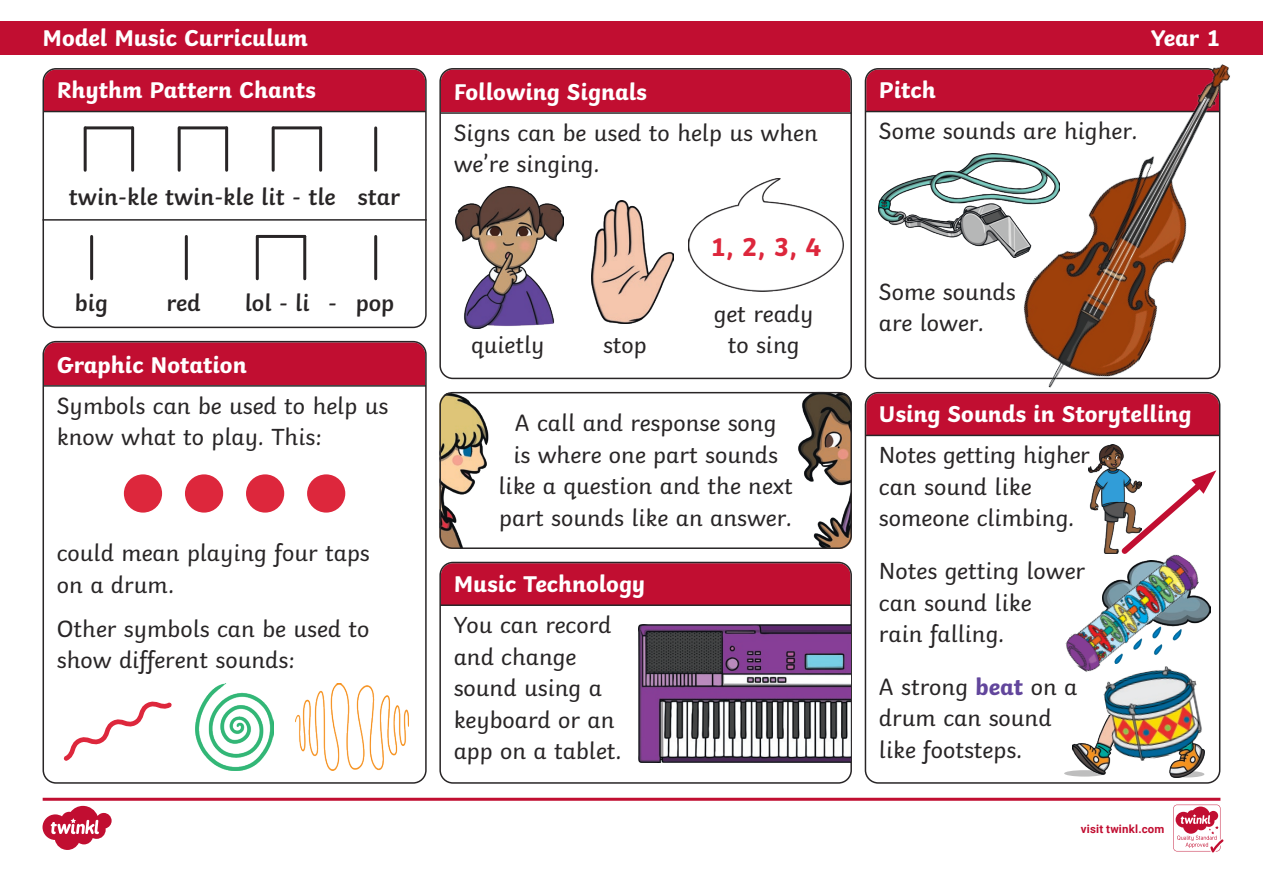
<style>
.page{position:relative;width:1263px;height:893px;background:#fff}
.page>*{position:absolute;margin:0;border:0;box-sizing:border-box;transform-origin:0 0}
.Heading_2{font:700 27px "Twinkl";color:#dd273c}
.KS1_Body_Copy{font:24px/31.5px "Twinkl";color:#282526}
.Heading_3_Bordered{font:700 24px "Twinkl";color:#fff}
.KS1_Body_Copy-2{font:600 24px "Twinkl";color:#282526}
.t1{font:700 11.4px "Roboto";letter-spacing:.02em;color:#c10e31}
.s1{font-weight:700;color:#62469c}
</style>
<div class="page">
<div style="left:0;top:21px;width:1263px;height:34px;background:#c10e31"></div>
<img style="left:442px;top:392px;width:47px;height:157px">
<img style="left:798px;top:392px;width:54px;height:157px">
<div style="left:439px;top:392px;width:413px;height:157px;border:2px solid #282526;border-radius:13px"></div>
<div style="left:44px;top:70px;width:381px;height:41px;background:#c10e31"></div>
<hr style="left:43px;top:111px;width:383px;height:1px;background:#282526">
<div style="left:43px;top:68px;width:384px;height:260px;border:2px solid #282526;border-radius:13px"></div>
<hr style="left:85px;top:126px;width:48px;height:3px;background:#282526">
<hr style="left:84px;top:128px;width:3px;height:42px;background:#282526">
<hr style="left:131px;top:128px;width:3px;height:42px;background:#282526">
<hr style="left:179px;top:126px;width:48px;height:3px;background:#282526">
<hr style="left:178px;top:128px;width:3px;height:42px;background:#282526">
<hr style="left:225px;top:128px;width:3px;height:42px;background:#282526">
<hr style="left:273px;top:126px;width:48px;height:3px;background:#282526">
<hr style="left:272px;top:128px;width:3px;height:42px;background:#282526">
<hr style="left:319px;top:128px;width:3px;height:42px;background:#282526">
<hr style="left:374px;top:128px;width:3px;height:42px;background:#282526">
<hr style="left:257px;top:235px;width:48px;height:3px;background:#282526">
<hr style="left:256px;top:236px;width:3px;height:43px;background:#282526">
<hr style="left:303px;top:236px;width:3px;height:43px;background:#282526">
<hr style="left:374px;top:236px;width:3px;height:43px;background:#282526">
<hr style="left:185px;top:236px;width:3px;height:43px;background:#282526">
<hr style="left:90px;top:236px;width:3px;height:43px;background:#282526">
<hr style="left:43px;top:219px;width:384px;height:2px;background:#282526">
<div style="left:441px;top:70px;width:409px;height:42px;background:#c10e31"></div>
<hr style="left:440px;top:112px;width:411px;height:2px;background:#282526">
<div style="left:439px;top:68px;width:413px;height:311px;border:2px solid #282526;border-radius:13px"></div>
<img style="left:688px;top:178px;width:155px;height:113px">
<img style="left:455px;top:186px;width:108px;height:142px">
<img style="left:591px;top:201px;width:83px;height:123px">
<div style="left:441px;top:563px;width:409px;height:41px;background:#c10e31"></div>
<hr style="left:440px;top:604px;width:411px;height:2px;background:#282526">
<div style="left:439px;top:562px;width:413px;height:222px;border:2px solid #282526;border-radius:13px"></div>
<img style="left:639px;top:625px;width:211px;height:137px">
<div style="left:44px;top:342px;width:381px;height:43px;background:#c10e31"></div>
<hr style="left:43px;top:385px;width:383px;height:2px;background:#282526">
<div style="left:43px;top:341px;width:384px;height:443px;border:2px solid #282526;border-radius:13px"></div>
<div style="left:124px;top:474px;width:38px;height:39px;background:#dd273c;border-radius:50%"></div>
<div style="left:185px;top:474px;width:38px;height:39px;background:#dd273c;border-radius:50%"></div>
<div style="left:246px;top:474px;width:38px;height:39px;background:#dd273c;border-radius:50%"></div>
<div style="left:307px;top:474px;width:38px;height:39px;background:#dd273c;border-radius:50%"></div>
<svg style="left:64px;top:701px;width:108px;height:60px"></svg>
<img style="left:195px;top:683px;width:79px;height:87px">
<img style="left:295px;top:683px;width:114px;height:88px">
<div style="left:866px;top:393px;width:353px;height:42px;background:#c10e31"></div>
<hr style="left:865px;top:435px;width:355px;height:1px;background:#282526">
<div style="left:865px;top:392px;width:355px;height:392px;border:2px solid #282526;border-radius:13px"></div>
<img style="left:1205px;top:599px;width:6px;height:21px">
<svg style="left:1145px;top:470px;width:71px;height:59px"></svg>
<img style="left:1088px;top:444px;width:54px;height:85px">
<svg style="left:1064px;top:770px;width:41px;height:7px"></svg>
<img style="left:1072px;top:731px;width:133px;height:46px">
<img style="left:1101px;top:697px;width:104px;height:68px">
<img style="left:1065px;top:529px;width:140px;height:168px">
<div style="left:866px;top:70px;width:353px;height:41px;background:#c10e31"></div>
<hr style="left:865px;top:111px;width:355px;height:1px;background:#282526">
<img style="left:879px;top:154px;width:113px;height:93px">
<img style="left:992px;top:64px;width:238px;height:355px">
<svg style="left:43px;top:798px;width:1180px;height:54px"></svg>
<p class="Heading_3_Bordered" style="left:43px;top:18px;width:267px">Model Music Curriculum</p>
<p class="Heading_3_Bordered" style="left:1151px;top:18px;width:71px">Year 1</p>
<p class="Heading_3_Bordered" style="left:57px;top:70px;width:260px">Rhythm Pattern Chants</p>
<p class="KS1_Body_Copy-2" style="left:69px;top:178px;width:333px">twin-kle twin-kle lit - tle star</p>
<p class="KS1_Body_Copy-2" style="left:75px;top:283px;width:35px">big</p>
<p class="KS1_Body_Copy-2" style="left:167px;top:283px;width:36px">red</p>
<p class="KS1_Body_Copy-2" style="left:245px;top:283px;width:151px">lol - li - pop</p>
<p class="Heading_3_Bordered" style="left:57px;top:345px;width:191px">Graphic Notation</p>
<p class="KS1_Body_Copy" style="left:57px;top:388px;width:333px">Symbols can be used to help us know what to play. This:</p>
<p class="KS1_Body_Copy" style="left:57px;top:535px;width:315px">could mean playing four taps on a drum.</p>
<p class="KS1_Body_Copy" style="left:57px;top:611px;width:314px">Other symbols can be used to show different sounds:</p>
<p class="Heading_3_Bordered" style="left:454px;top:72px;width:195px">Following Signals</p>
<p class="KS1_Body_Copy" style="left:454px;top:115px;width:366px">Signs can be used to help us when we’re singing.</p>
<p class="KS1_Body_Copy" style="left:471px;top:327px;width:75px">quietly</p>
<p class="KS1_Body_Copy" style="left:603px;top:327px;width:45px">stop</p>
<p class="Heading_2" style="left:710px;top:224px;width:113px">1, 2, 3, 4</p>
<p class="KS1_Body_Copy" style="left:714px;top:296px;width:101px;text-align:center">get ready to sing</p>
<p class="KS1_Body_Copy" style="left:498px;top:405px;width:296px;text-align:center">A call and response song<br>is where one part sounds like a question and the next part sounds like an answer.</p>
<p class="Heading_3_Bordered" style="left:454px;top:564px;width:193px">Music Technology</p>
<p class="KS1_Body_Copy" style="left:454px;top:607px;width:169px">You can record and change sound using a keyboard or an app on a tablet.</p>
<p class="Heading_3_Bordered" style="left:879px;top:70px;width:58px">Pitch</p>
<p class="KS1_Body_Copy" style="left:879px;top:114px;width:260px">Some sounds are higher.</p>
<p class="KS1_Body_Copy" style="left:879px;top:274px;width:138px">Some sounds are lower.</p>
<p class="Heading_3_Bordered" style="left:879px;top:394px;width:314px">Using Sounds in Storytelling</p>
<p class="KS1_Body_Copy" style="left:879px;top:437px;width:212px">Notes getting higher can sound like someone climbing.</p>
<p class="KS1_Body_Copy" style="left:879px;top:553px;width:208px">Notes getting lower can sound like<br>rain falling.</p>
<p class="KS1_Body_Copy" style="left:879px;top:669px;width:200px">A strong <span class="s1">beat</span> on a drum can sound like footsteps.</p>
<p class="t1" style="left:1081px;top:821px;width:85px">visit twinkl.com</p>
</div>
